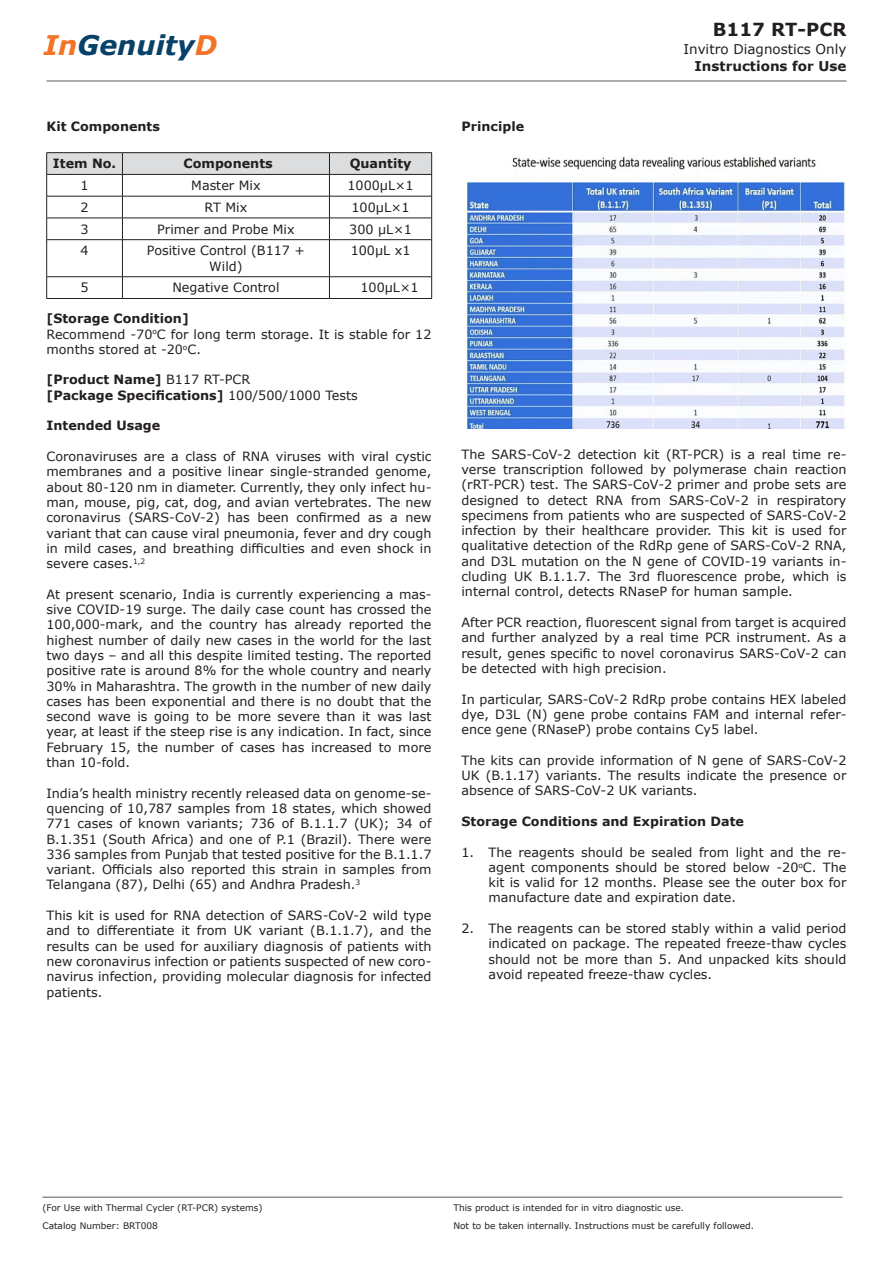
<style>
.page{position:relative;width:893px;height:1263px;background:#fff}
.page>*{position:absolute;margin:0;border:0;box-sizing:border-box;transform-origin:0 0}
.t1{font:italic 700 27px "Verdana";color:#084168}
.t2{font:700 18px "Verdana";color:#231f20}
.t3{font:13.5px "Verdana";color:#231f20}
.t4{font:700 13.5px "Verdana";color:#231f20}
.Paragraph_Running_Te{font:12.75px/15.3px "Verdana";color:#231f20;text-align:justify}
.Paragraph_Heading{font:700 12.75px "Verdana";color:#231f20}
.Paragraph_Running_Te-2{font:700 12.75px "Verdana";color:#231f20}
.t5{font:9px "Verdana";color:#231f20}
.s1{color:#f37327}
.s2{font-weight:400}
</style>
<div class="page">
<hr style="left:46px;top:152px;width:76px;height:1px;background:#231f20">
<hr style="left:122px;top:152px;width:207px;height:1px;background:#231f20">
<hr style="left:329px;top:152px;width:103px;height:1px;background:#231f20">
<svg style="left:46px;top:153px;width:386px;height:86px"></svg>
<hr style="left:46px;top:239px;width:76px;height:1px;background:#231f20">
<hr style="left:46px;top:240px;width:1px;height:37px;background:#231f20">
<hr style="left:122px;top:239px;width:207px;height:1px;background:#231f20">
<hr style="left:122px;top:240px;width:1px;height:37px;background:#231f20">
<hr style="left:329px;top:239px;width:103px;height:1px;background:#231f20">
<hr style="left:329px;top:240px;width:1px;height:37px;background:#231f20">
<hr style="left:431px;top:240px;width:1px;height:37px;background:#231f20">
<hr style="left:46px;top:276px;width:76px;height:1px;background:#231f20">
<svg style="left:46px;top:277px;width:1px;height:21px"></svg>
<hr style="left:122px;top:276px;width:207px;height:1px;background:#231f20">
<svg style="left:122px;top:277px;width:1px;height:21px"></svg>
<hr style="left:329px;top:276px;width:103px;height:1px;background:#231f20">
<svg style="left:329px;top:277px;width:1px;height:21px"></svg>
<svg style="left:431px;top:277px;width:1px;height:21px"></svg>
<hr style="left:46px;top:298px;width:76px;height:1px;background:#231f20">
<hr style="left:122px;top:298px;width:207px;height:1px;background:#231f20">
<hr style="left:329px;top:298px;width:103px;height:1px;background:#231f20">
<img style="left:467px;top:157px;width:378px;height:271px">
<hr style="left:42px;top:1197px;width:800px;height:1px;background:#57585a">
<hr style="left:46px;top:81px;width:800px;height:1px;background:#595a5c">
<p class="t1" style="left:44px;top:26px;width:175px"><span class="s1">In</span>Genuity<span class="s1">D</span></p>
<p class="Paragraph_Heading" style="left:46px;top:117px;width:115px">Kit Components</p>
<p class="Paragraph_Heading" style="left:53px;top:155px;width:65px">Item No.</p>
<p class="Paragraph_Heading" style="left:184px;top:155px;width:91px">Components</p>
<p class="Paragraph_Heading" style="left:350px;top:155px;width:63px">Quantity</p>
<p class="Paragraph_Running_Te" style="left:81px;top:178px;width:10px">1</p>
<p class="Paragraph_Running_Te" style="left:191px;top:178px;width:71px">Master Mix</p>
<p class="Paragraph_Running_Te" style="left:347px;top:178px;width:68px">1000μL×1</p>
<p class="Paragraph_Running_Te" style="left:81px;top:199px;width:10px">2</p>
<p class="Paragraph_Running_Te" style="left:205px;top:199px;width:44px">RT Mix</p>
<p class="Paragraph_Running_Te" style="left:351px;top:199px;width:60px">100μL×1</p>
<p class="Paragraph_Running_Te" style="left:81px;top:221px;width:10px">3</p>
<p class="Paragraph_Running_Te" style="left:157px;top:221px;width:139px">Primer and Probe Mix</p>
<p class="Paragraph_Running_Te" style="left:349px;top:221px;width:64px">300 μL×1</p>
<p class="Paragraph_Running_Te" style="left:81px;top:243px;width:10px">4</p>
<p class="Paragraph_Running_Te" style="left:147px;top:243px;width:159px;text-align:center">Positive Control (B117 +<br>Wild)</p>
<p class="Paragraph_Running_Te" style="left:351px;top:243px;width:61px">100µL x1</p>
<p class="Paragraph_Running_Te" style="left:81px;top:280px;width:10px">5</p>
<p class="Paragraph_Running_Te" style="left:172px;top:280px;width:109px">Negative Control</p>
<p class="Paragraph_Running_Te" style="left:360px;top:280px;width:60px">100μL×1</p>
<p class="Paragraph_Heading" style="left:46px;top:310px;width:144px">[Storage Condition]</p>
<p class="Paragraph_Running_Te" style="left:46px;top:326px;width:386px">Recommend -70<sup>o</sup>C for long term storage. It is stable for 12 months stored at -20<sup>o</sup>C.</p>
<p class="Paragraph_Running_Te-2" style="left:46px;top:371px;width:205px">[Product Name] <span class="s2">B117 RT-PCR</span></p>
<p class="Paragraph_Running_Te-2" style="left:46px;top:386px;width:313px">[Package Specifications] <span class="s2">100/500/1000 Tests</span></p>
<p class="Paragraph_Heading" style="left:46px;top:417px;width:115px">Intended Usage</p>
<p class="Paragraph_Running_Te" style="left:46px;top:449px;width:386px">Coronaviruses are a class of RNA viruses with viral cystic membranes and a positive linear single-stranded genome, about 80-120 nm in diameter. Currently, they only infect hu&shy;man, mouse, pig, cat, dog, and avian vertebrates. The new coronavirus (SARS-CoV-2) has been confirmed as a new variant that can cause viral pneumonia, fever and dry cough in mild cases, and breathing difficulties and even shock in severe cases.<sup>1,2</sup></p>
<p class="Paragraph_Running_Te" style="left:46px;top:586px;width:386px">At present scenario, India is currently experiencing a mas&shy;sive COVID-19 surge. The daily case count has crossed the 100,000-mark, and the country has already reported the highest number of daily new cases in the world for the last two days – and all this despite limited testing. The reported positive rate is around 8% for the whole country and nearly 30% in Maharashtra. The growth in the number of new daily cases has been exponential and there is no doubt that the second wave is going to be more severe than it was last year, at least if the steep rise is any indication. In fact, since February 15, the number of cases has increased to more than 10-fold.</p>
<p class="Paragraph_Running_Te" style="left:46px;top:785px;width:386px">India’s health ministry recently released data on genome-se&shy;quencing of 10,787 samples from 18 states, which showed 771 cases of known variants; 736 of B.1.1.7 (UK); 34 of B.1.351 (South Africa) and one of P.1 (Brazil). There were 336 samples from Punjab that tested positive for the B.1.1.7 variant. Officials also reported this strain in samples from Telangana (87), Delhi (65) and Andhra Pradesh.<sup>3</sup></p>
<p class="Paragraph_Running_Te" style="left:46px;top:908px;width:386px">This kit is used for RNA detection of SARS-CoV-2 wild type and to differentiate it from UK variant (B.1.1.7), and the results can be used for auxiliary diagnosis of patients with new coronavirus infection or patients suspected of new coro&shy;navirus infection, providing molecular diagnosis for infected patients.</p>
<p class="Paragraph_Heading" style="left:461px;top:117px;width:64px">Principle</p>
<p class="t2" style="left:713px;top:17px;width:135px">B117 RT-PCR</p>
<p class="t3" style="left:684px;top:40px;width:164px">Invitro Diagnostics Only</p>
<p class="t4" style="left:694px;top:56px;width:153px">Instructions for Use</p>
<p class="Paragraph_Running_Te" style="left:461px;top:446px;width:386px">The SARS-CoV-2 detection kit (RT-PCR) is a real time re&shy;verse transcription followed by polymerase chain reaction (rRT-PCR) test. The SARS-CoV-2 primer and probe sets are designed to detect RNA from SARS-CoV-2 in respiratory specimens from patients who are suspected of SARS-CoV-2 infection by their healthcare provider. This kit is used for qualitative detection of the RdRp gene of SARS-CoV-2 RNA, and D3L mutation on the N gene of COVID-19 variants in&shy;cluding UK B.1.1.7. The 3rd fluorescence probe, which is internal control, detects RNaseP for human sample.</p>
<p class="Paragraph_Running_Te" style="left:461px;top:614px;width:386px">After PCR reaction, fluorescent signal from target is acquired and further analyzed by a real time PCR instrument. As a result, genes specific to novel coronavirus SARS-CoV-2 can be detected with high precision.</p>
<p class="Paragraph_Running_Te" style="left:461px;top:691px;width:386px">In particular, SARS-CoV-2 RdRp probe contains HEX labeled dye, D3L (N) gene probe contains FAM and internal refer&shy;ence gene (RNaseP) probe contains Cy5 label.</p>
<p class="Paragraph_Running_Te" style="left:461px;top:752px;width:386px">The kits can provide information of N gene of SARS-CoV-2<br>UK (B.1.17) variants. The results indicate the presence or absence of SARS-CoV-2 UK variants.</p>
<p class="Paragraph_Heading" style="left:461px;top:812px;width:284px">Storage Conditions and Expiration Date</p>
<p class="Paragraph_Running_Te" style="left:488px;top:844px;width:359px;text-indent:-27px">1. The reagents should be sealed from light and the re&shy;agent components should be stored below -20<sup>o</sup>C. The kit is valid for 12 months. Please see the outer box for manufacture date and expiration date.</p>
<p class="Paragraph_Running_Te" style="left:488px;top:920px;width:359px;text-indent:-27px">2. The reagents can be stored stably within a valid period indicated on package. The repeated freeze-thaw cycles should not be more than 5. And unpacked kits should avoid repeated freeze-thaw cycles.</p>
<p class="t5" style="left:42px;top:1202px;width:222px">(For Use with Thermal Cycler (RT-PCR) systems)</p>
<p class="t5" style="left:42px;top:1219px;width:117px">Catalog Number: BRT008</p>
<p class="t5" style="left:453px;top:1202px;width:232px">This product is intended for in vitro diagnostic use.</p>
<p class="t5" style="left:453px;top:1219px;width:302px">Not to be taken internally. Instructions must be carefully followed.</p>
</div>
